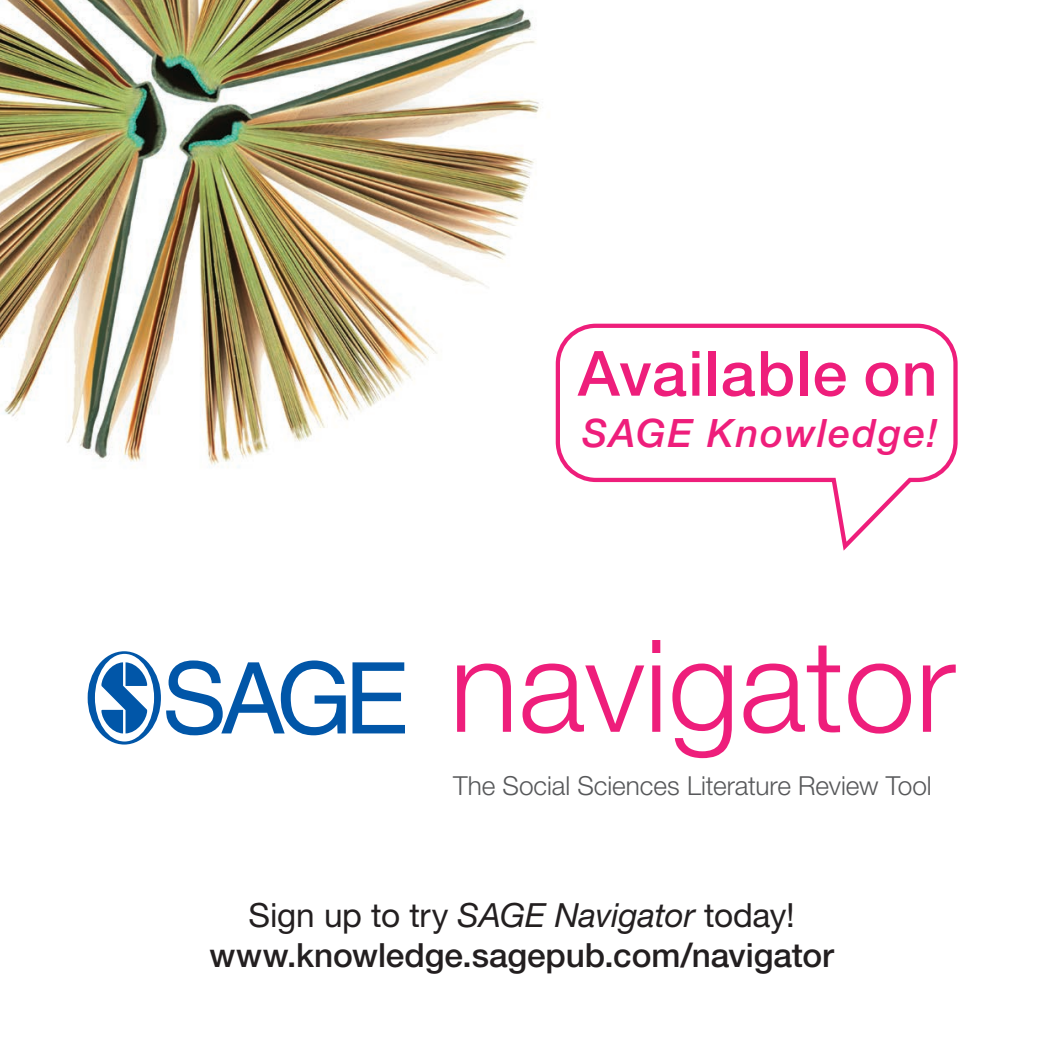
<style>
.page{position:relative;width:1042px;height:1042px;background:#fff}
.page>*{position:absolute;margin:0;border:0;box-sizing:border-box;transform-origin:0 0}
.main_text{font:500 62.48px "Helvetica Neue LT Std";letter-spacing:.02em;color:#ee1e7b}
.main_text-2{font:italic 500 39.2px "Helvetica Neue LT Std";letter-spacing:.045em;color:#ee1e7b}
.main_text-3{font:500 33.43px/40.1px "Helvetica Neue LT Std";letter-spacing:-.005em;color:#231f20;text-align:center}
.main_text-4{font:300 26.25px "Helvetica Neue LT Std";letter-spacing:-.005em;color:#57585a}
.s1{font-weight:400}
.s2{font-weight:400;font-style:italic}
</style>
<div class="page">
<img style="left:0;top:0;width:541px;height:468px">
<svg style="left:457px;top:663px;width:54px;height:69px"></svg>
<svg style="left:522px;top:663px;width:122px;height:70px"></svg>
<svg style="left:652px;top:640px;width:8px;height:92px"></svg>
<svg style="left:672px;top:663px;width:60px;height:95px"></svg>
<svg style="left:743px;top:645px;width:97px;height:88px"></svg>
<svg style="left:848px;top:663px;width:63px;height:70px"></svg>
<svg style="left:923px;top:664px;width:32px;height:68px"></svg>
<svg style="left:352px;top:662px;width:53px;height:71px"></svg>
<svg style="left:88px;top:651px;width:258px;height:93px"></svg>
<svg style="left:555px;top:323px;width:403px;height:228px"></svg>
<p class="main_text" style="left:578px;top:336px;width:361px">Available on</p>
<p class="main_text-2" style="left:582px;top:410px;width:358px">SAGE Knowledge!</p>
<p class="main_text-4" style="left:453px;top:769px;width:480px">The Social Sciences Literature Review Tool</p>
<p class="main_text-3" style="left:209px;top:895px;width:626px"><span class="s1">Sign up to try</span> <span class="s2">SAGE Navigator</span> <span class="s1">today! </span>www.knowledge.sagepub.com/navigator</p>
</div>
